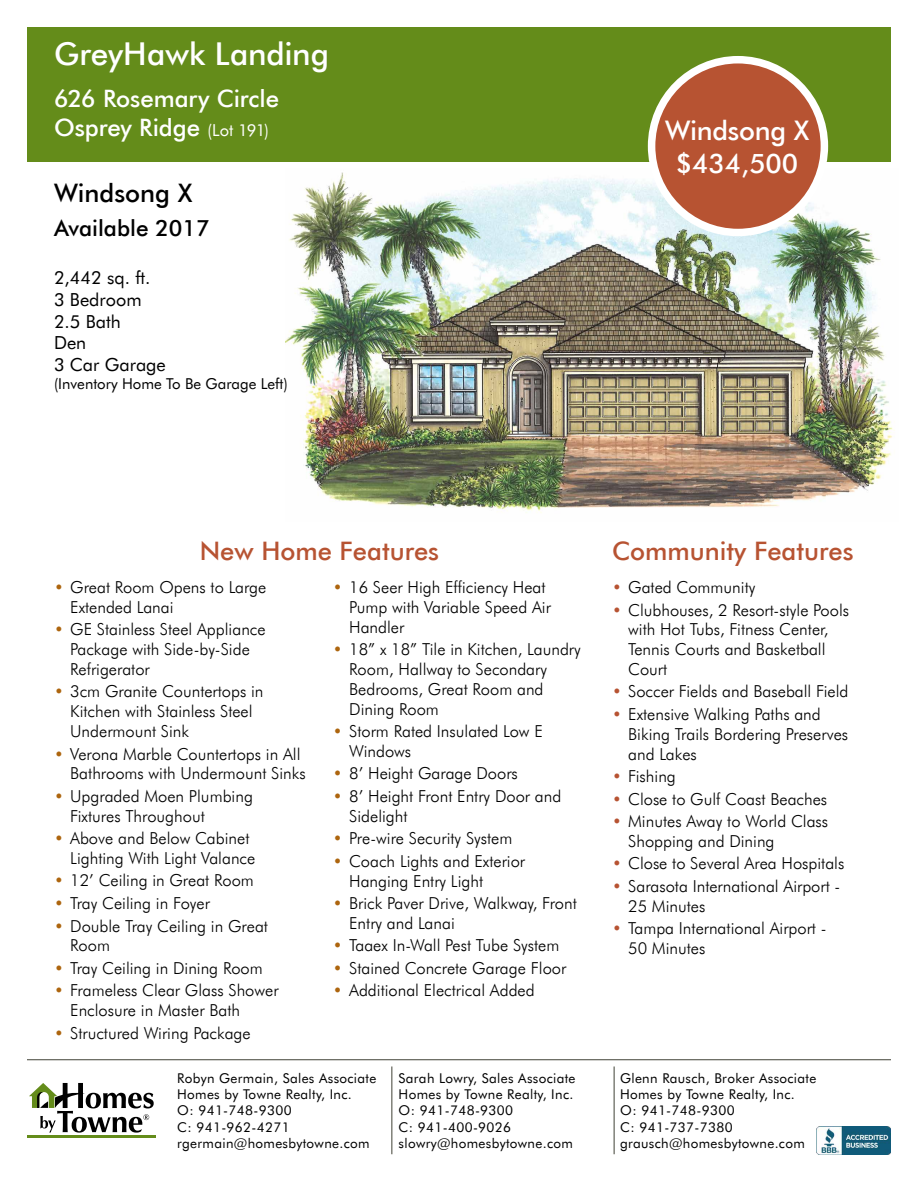
<style>
.page{position:relative;width:918px;height:1188px;background:#fff}
.page>*{position:absolute;margin:0;border:0;box-sizing:border-box;transform-origin:0 0}
.t1{font:500 31.5px "Futura BT";color:#fff}
.t2{font:500 27px/32.4px "Futura BT";letter-spacing:-.01em;color:#fff;text-align:center}
.t3{font:500 25.5px "Futura BT";color:#b75332}
.t4{font:500 25.5px "Futura BT";color:#000}
.t5{font:500 24px/28.8px "Futura BT";letter-spacing:-.005em;color:#fff}
.t6{font:500 22.5px "Futura BT";color:#000}
.t7{font:18px/21.6px "Futura BT";color:#000}
.t8{font:300 16.5px/19.8px "Futura BT";color:#000}
.t9{font:15px "Futura BT";color:#000}
.t10{font:13.5px/16.2px "Futura BT";letter-spacing:.025em;color:#000}
.s1{font-weight:400;font-size:16.5px}
.s2{color:#ad650e}
.s3{color:#b75332}
</style>
<div class="page">
<div style="left:27px;top:27px;width:864px;height:135px;background:#648c1a"></div>
<img style="left:816px;top:1126px;width:75px;height:29px">
<hr style="left:27px;top:1059px;width:864px;height:1px;background:#404236">
<hr style="left:27px;top:1135px;width:128px;height:2px;background:#648c1a">
<svg style="left:29px;top:1083px;width:125px;height:50px"></svg>
<hr style="left:614px;top:1066px;width:1px;height:88px;background:#404236">
<hr style="left:391px;top:1066px;width:1px;height:88px;background:#404236">
<img style="left:285px;top:172px;width:610px;height:341px">
<div style="left:652px;top:60px;width:172px;height:173px;background:#b75332;border-radius:50%"></div>
<div style="left:648px;top:56px;width:180px;height:180px;border:8px solid #fff;border-radius:50%"></div>
<h1 class="t1" style="left:54px;top:33px;width:277px">GreyHawk Landing</h1>
<h3 class="t5" style="left:54px;top:84px;width:227px">626 Rosemary Circle<br>Osprey Ridge <span class="s1">(Lot 191)</span></h3>
<h3 class="t4" style="left:54px;top:177px;width:140px">Windsong X</h3>
<h3 class="t6" style="left:54px;top:213px;width:157px">Available 2017</h3>
<p class="t7" style="left:54px;top:267px;width:113px">2,442 sq. ft.<br>3 Bedroom<br>2.5 Bath<br>Den<br>3 Car Garage</p>
<p class="t9" style="left:54px;top:374px;width:235px">(Inventory Home To Be Garage Left)</p>
<h2 class="t2" style="left:665px;top:114px;width:146px">Windsong X $434,500</h2>
<h3 class="t3" style="left:200px;top:534px;width:241px">New Home Features</h3>
<p class="t8" style="left:70px;top:577px;width:198px;text-indent:-16px"><span class="s2">•</span> Great Room Opens to Large<br>Extended Lanai</p>
<p class="t8" style="left:70px;top:619px;width:197px;text-indent:-16px"><span class="s2">•</span> GE Stainless Steel Appliance<br>Package with Side-by-Side<br>Refrigerator</p>
<p class="t8" style="left:70px;top:681px;width:195px;text-indent:-16px"><span class="s2">•</span> 3cm Granite Countertops in<br>Kitchen with Stainless Steel<br>Undermount Sink</p>
<p class="t8" style="left:70px;top:744px;width:237px;text-indent:-16px"><span class="s2">•</span> Verona Marble Countertops in All<br>Bathrooms with Undermount Sinks</p>
<p class="t8" style="left:70px;top:786px;width:184px;text-indent:-16px"><span class="s2">•</span> Upgraded Moen Plumbing<br>Fixtures Throughout</p>
<p class="t8" style="left:70px;top:828px;width:187px;text-indent:-16px"><span class="s2">•</span> Above and Below Cabinet<br>Lighting With Light Valance</p>
<p class="t8" style="left:54px;top:870px;width:201px"><span class="s2">•</span> 12’ Ceiling in Great Room</p>
<p class="t8" style="left:54px;top:893px;width:157px"><span class="s2">•</span> Tray Ceiling in Foyer</p>
<p class="t8" style="left:70px;top:915px;width:199px;text-indent:-16px"><span class="s2">•</span> Double Tray Ceiling in Great<br>Room</p>
<p class="t8" style="left:54px;top:958px;width:210px"><span class="s2">•</span> Tray Ceiling in Dining Room</p>
<p class="t8" style="left:70px;top:980px;width:210px;text-indent:-16px"><span class="s2">•</span> Frameless Clear Glass Shower<br>Enclosure in Master Bath</p>
<p class="t8" style="left:54px;top:1023px;width:198px"><span class="s2">•</span> Structured Wiring Package</p>
<p class="t8" style="left:349px;top:577px;width:203px;text-indent:-16px"><span class="s2">•</span> 16 Seer High Efficiency Heat<br>Pump with Variable Speed Air<br>Handler</p>
<p class="t8" style="left:349px;top:639px;width:233px;text-indent:-16px"><span class="s2">•</span> 18” x 18” Tile in Kitchen, Laundry<br>Room, Hallway to Secondary<br>Bedrooms, Great Room and<br>Dining Room</p>
<p class="t8" style="left:349px;top:721px;width:195px;text-indent:-16px"><span class="s2">•</span> Storm Rated Insulated Low E<br>Windows</p>
<p class="t8" style="left:333px;top:763px;width:186px"><span class="s2">•</span> 8’ Height Garage Doors</p>
<p class="t8" style="left:349px;top:786px;width:214px;text-indent:-16px"><span class="s2">•</span> 8’ Height Front Entry Door and<br>Sidelight</p>
<p class="t8" style="left:333px;top:828px;width:181px"><span class="s2">•</span> Pre-wire Security System</p>
<p class="t8" style="left:349px;top:851px;width:177px;text-indent:-16px"><span class="s2">•</span> Coach Lights and Exterior<br>Hanging Entry Light</p>
<p class="t8" style="left:349px;top:893px;width:229px;text-indent:-16px"><span class="s2">•</span> Brick Paver Drive, Walkway, Front<br>Entry and Lanai</p>
<p class="t8" style="left:333px;top:935px;width:228px"><span class="s2">•</span> Taaex In-Wall Pest Tube System</p>
<p class="t8" style="left:333px;top:958px;width:235px"><span class="s2">•</span> Stained Concrete Garage Floor</p>
<p class="t8" style="left:333px;top:980px;width:203px"><span class="s2">•</span> Additional Electrical Added</p>
<h3 class="t3" style="left:612px;top:534px;width:243px">Community Features</h3>
<p class="t8" style="left:612px;top:577px;width:145px"><span class="s3">•</span> Gated Community</p>
<p class="t8" style="left:628px;top:600px;width:222px;text-indent:-16px"><span class="s3">•</span> Clubhouses, 2 Resort-style Pools with Hot Tubs, Fitness Center,<br>Tennis Courts and Basketball<br>Court</p>
<p class="t8" style="left:612px;top:681px;width:238px"><span class="s3">•</span> Soccer Fields and Baseball Field</p>
<p class="t8" style="left:628px;top:704px;width:222px;text-indent:-16px"><span class="s3">•</span> Extensive Walking Paths and<br>Biking Trails Bordering Preserves and Lakes</p>
<p class="t8" style="left:612px;top:766px;width:65px"><span class="s3">•</span> Fishing</p>
<p class="t8" style="left:612px;top:789px;width:217px"><span class="s3">•</span> Close to Gulf Coast Beaches</p>
<p class="t8" style="left:628px;top:811px;width:202px;text-indent:-16px"><span class="s3">•</span> Minutes Away to World Class<br>Shopping and Dining</p>
<p class="t8" style="left:612px;top:853px;width:234px"><span class="s3">•</span> Close to Several Area Hospitals</p>
<p class="t8" style="left:628px;top:876px;width:214px;text-indent:-16px"><span class="s3">•</span> Sarasota International Airport -<br>25 Minutes</p>
<p class="t8" style="left:628px;top:918px;width:200px;text-indent:-16px"><span class="s3">•</span> Tampa International Airport -<br>50 Minutes</p>
<p class="t10" style="left:177px;top:1070px;width:201px">Robyn Germain, Sales Associate<br>Homes by Towne Realty, Inc.<br>O: 941-748-9300<br>C: 941-962-4271 rgermain@homesbytowne.com</p>
<p class="t10" style="left:399px;top:1070px;width:178px">Sarah Lowry, Sales Associate<br>Homes by Towne Realty, Inc.<br>O: 941-748-9300<br>C: 941-400-9026 slowry@homesbytowne.com</p>
<p class="t10" style="left:620px;top:1070px;width:198px">Glenn Rausch, Broker Associate<br>Homes by Towne Realty, Inc.<br>O: 941-748-9300<br>C: 941-737-7380 grausch@homesbytowne.com</p>
</div>
